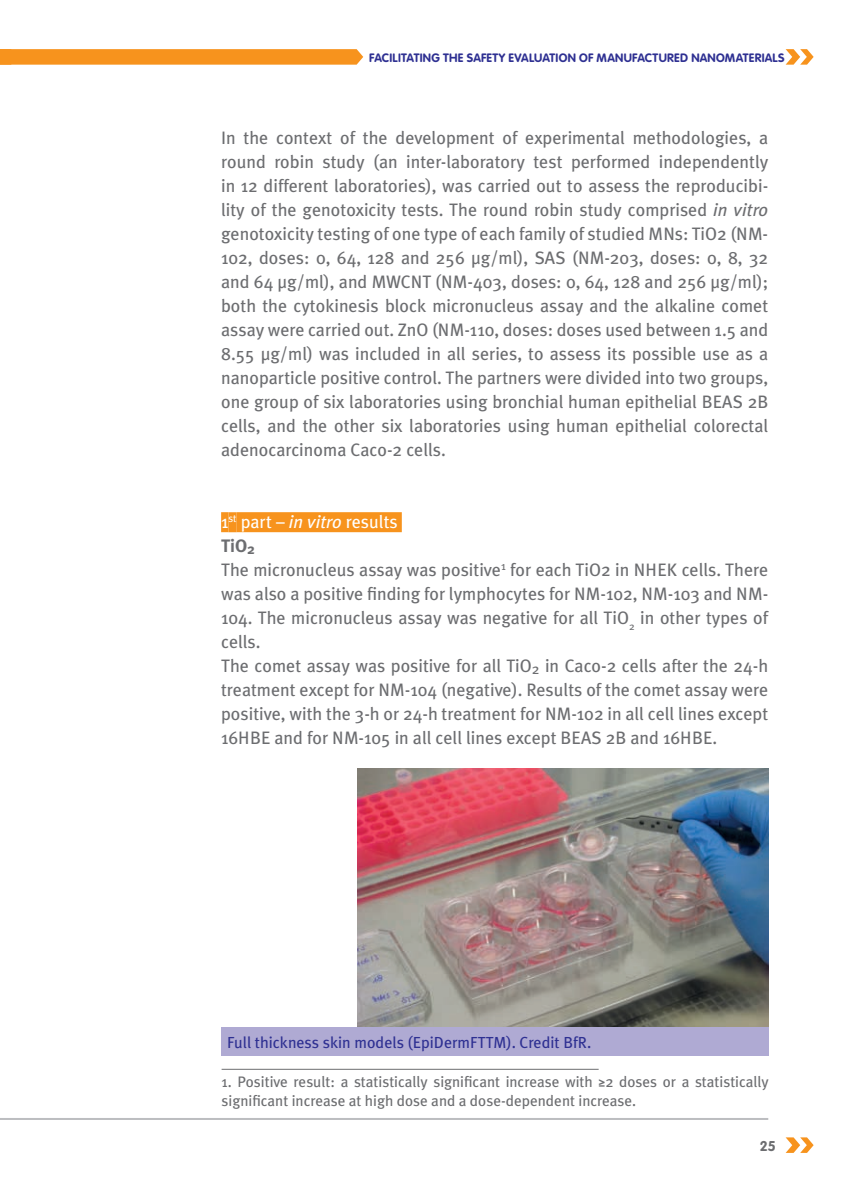
<style>
.page{position:relative;width:842px;height:1191px;background:#fff}
.page>*{position:absolute;margin:0;border:0;box-sizing:border-box;transform-origin:0 0}
.t1{font:18px/24px "Meta Plus";color:#6c6d70;text-align:justify}
.t2{font:16px "Meta Plus";color:#2e3092}
.t3{font:15.2px/19.2px "Meta Plus";color:#6c6d70}
.t4{font:700 14px "VAG Rounded";color:#6c6d70}
.t5{font:700 12px "VAG Rounded";letter-spacing:.02em;color:#2e3092}
.s1{font-style:italic}
.s2{color:#fff}
.s3{font-style:italic;color:#fff}
.s4{font-weight:700}
</style>
<div class="page">
<svg style="left:786px;top:49px;width:28px;height:16px"></svg>
<svg style="left:0;top:49px;width:363px;height:16px;background:#f79625"></svg>
<svg style="left:786px;top:1137px;width:28px;height:15px"></svg>
<hr style="left:0;top:1118px;width:768px;height:2px;background:#bcbdc0">
<img style="left:357px;top:768px;width:412px;height:259px">
<div style="left:222px;top:1027px;width:547px;height:28px;background:#afaad3"></div>
<div style="left:221px;top:512px;width:8px;height:20px;background:#f7931d"></div>
<div style="left:229px;top:512px;width:8px;height:20px;background:#f7931d"></div>
<div style="left:237px;top:512px;width:165px;height:20px;background:#f7931d"></div>
<hr style="left:222px;top:1069px;width:377px;height:1px;background:#6c6d70">
<p class="t5" style="left:369px;top:50px;width:417px">FACILITATING THE SAFETY EVALUATION OF MANUFACTURED NANOMATERIALS</p>
<p class="t1" style="left:221px;top:126px;width:549px">In the context of the development of experimental methodologies, a round robin study (an inter-laboratory test performed independently in 12 different laboratories), was carried out to assess the reproducibi&shy;lity of the genotoxicity tests. The round robin study comprised <span class="s1">in vitro </span>genotoxicity testing of one type of each family of studied MNs: TiO2 (NM-102, doses: 0, 64, 128 and 256 µg/ml), SAS (NM-203, doses: 0, 8, 32 and 64 µg/ml), and MWCNT (NM-403, doses: 0, 64, 128 and 256 µg/ml); both the cytokinesis block micronucleus assay and the alkaline comet assay were carried out. ZnO (NM-110, doses: doses used between 1.5 and 8.55 µg/ml) was included in all series, to assess its possible use as a nanoparticle positive control. The partners were divided into two groups, one group of six laboratories using bronchial human epithelial BEAS 2B cells, and the other six laboratories using human epithelial colorectal adenocarcinoma Caco-2 cells.</p>
<p class="t1" style="left:221px;top:510px;width:549px;text-align:left"><span class="s2">1</span><sup>st</sup> <span class="s2">part –</span> <span class="s3">in vitro</span> <span class="s2">results<br></span><span class="s4">TiO</span><sub>2<br></sub>The micronucleus assay was positive<sup>1</sup> for each TiO2 in NHEK cells. There was also a positive finding for lymphocytes for NM-102, NM-103 and NM-104. The micronucleus assay was negative for all TiO<sub>2</sub> in other types of cells.<br>The comet assay was positive for all TiO<sub>2</sub> in Caco-2 cells after the 24-h treatment except for NM-104 (negative). Results of the comet assay were positive, with the 3-h or 24-h treatment for NM-102 in all cell lines except 16HBE and for NM-105 in all cell lines except BEAS 2B and 16HBE.</p>
<p class="t2" style="left:227px;top:1033px;width:365px">Full thickness skin models (EpiDermFTTM). Credit BfR.</p>
<p class="t3" style="left:222px;top:1071px;width:549px">1. Positive result: a statistically significant increase with ≥2 doses or a statistically significant increase at high dose and a dose-dependent increase.</p>
<p class="t4" style="left:760px;top:1137px;width:18px">25</p>
</div>
